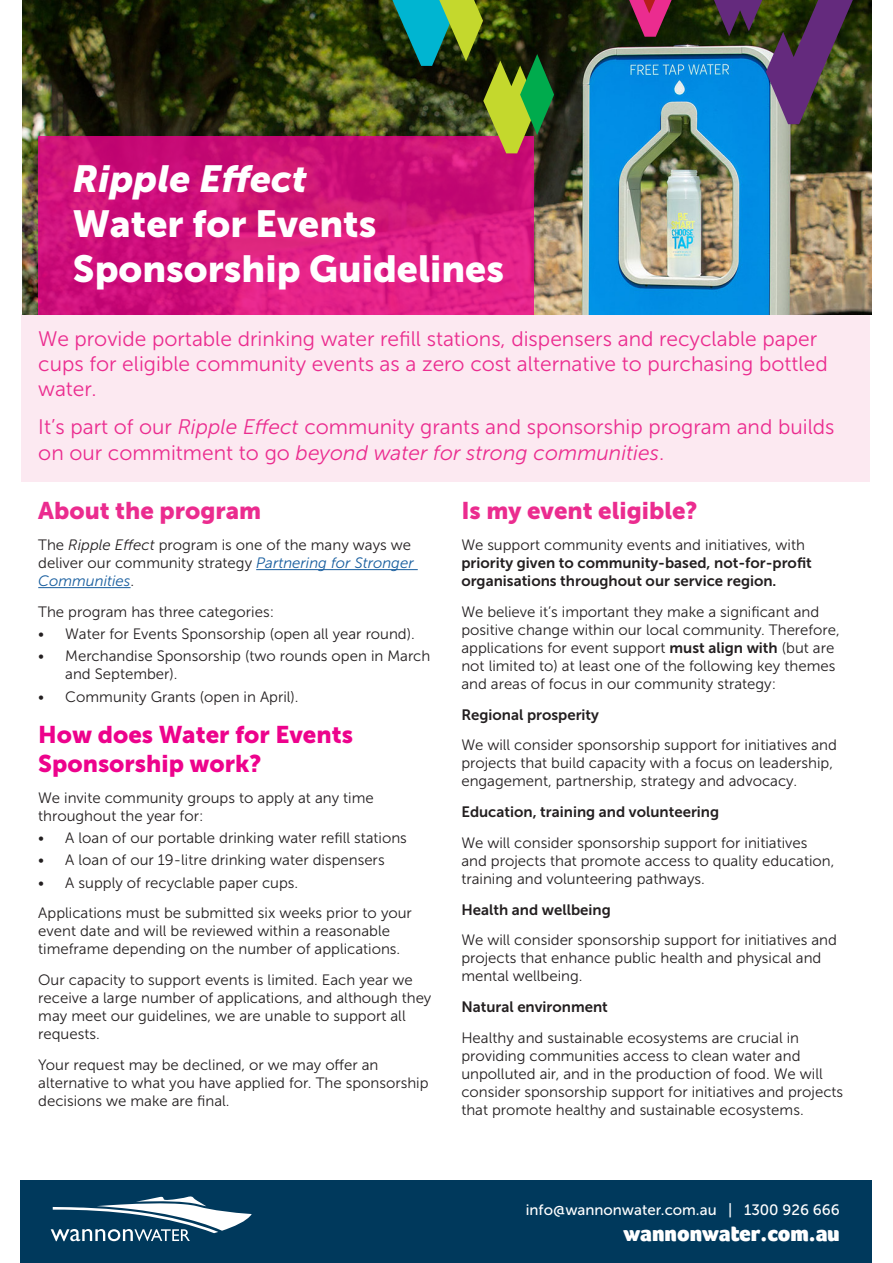
<style>
.page{position:relative;width:893px;height:1263px;background:#fff}
.page>*{position:absolute;margin:0;border:0;box-sizing:border-box;transform-origin:0 0}
.t1{font:37.5px/45px "Museo Sans 900";color:#fff}
.t2{font:italic 37.5px "Museo Sans 900";color:#fff}
.Sub-heading{font:24px/28.8px "Museo Sans 900";color:#ed028c}
.Sub-heading-2{font:24px "Museo Sans 900";color:#eb2c8f}
.t3{font:900 22.65px "Foco";color:#fff}
.t4{font:21px/25.2px "Museo Sans 300";color:#eb2c8f}
.t5{font:15px/18px "Museo Sans 300";color:#231f20}
.t6{font:15px/18px "Museo Sans 700";color:#231f20}
.t7{font:15px "Museo Sans 500";color:#fff}
.s1{font-style:italic}
.s2{font-style:italic;color:#175d9e}
.s3{font-family:"Museo Sans 300"}
.s4{font-family:"Museo Sans 700"}
</style>
<div class="page">
<div style="left:21px;top:315px;width:849px;height:167px;background:#fce9f1"></div>
<img style="left:22px;top:0;width:850px;height:315px">
<div style="left:20px;top:1181px;width:852px;height:82px;background:#00395c"></div>
<svg style="left:38px;top:136px;width:496px;height:179px;background:#d3157c"></svg>
<hr style="left:256px;top:569px;width:162px;height:1px;background:#175d9e">
<hr style="left:38px;top:587px;width:93px;height:1px;background:#175d9e">
<img style="left:714px;top:0;width:139px;height:124px">
<svg style="left:629px;top:0;width:43px;height:37px;background:#942553"></svg>
<svg style="left:392px;top:0;width:162px;height:153px;background:#495b32"></svg>
<svg style="left:51px;top:1196px;width:201px;height:45px"></svg>
<p class="t2" style="left:73px;top:158px;width:236px">Ripple Effect</p>
<p class="t1" style="left:73px;top:201px;width:433px">Water for Events<br>Sponsorship Guidelines</p>
<p class="t4" style="left:38px;top:326px;width:791px">We provide portable drinking water refill stations, dispensers and recyclable paper cups for eligible community events as a zero cost alternative to purchasing bottled water.</p>
<p class="t4" style="left:38px;top:415px;width:798px">It’s part of our <span class="s1">Ripple Effect</span> community grants and sponsorship program and builds on our commitment to go <span class="s1">beyond water for strong communities</span>.</p>
<p class="Sub-heading-2" style="left:38px;top:497px;width:225px">About the program</p>
<p class="t5" style="left:38px;top:536px;width:377px">The <span class="s1">Ripple Effect</span> program is one of the many ways we deliver our community strategy <span class="s2">Partnering for Stronger<br>Communities</span>.</p>
<p class="t5" style="left:38px;top:603px;width:237px">The program has three categories:</p>
<p class="t5" style="left:38px;top:625px;width:378px">• Water for Events Sponsorship (open all year round).</p>
<p class="t5" style="left:65px;top:647px;width:367px;text-indent:-27px">• Merchandise Sponsorship (two rounds open in March and September).</p>
<p class="t5" style="left:38px;top:688px;width:262px">• Community Grants (open in April).</p>
<p class="Sub-heading" style="left:38px;top:720px;width:316px">How does Water for Events<br>Sponsorship work?</p>
<p class="t5" style="left:38px;top:789px;width:337px">We invite community groups to apply at any time throughout the year for:</p>
<p class="t5" style="left:38px;top:829px;width:370px">• A loan of our portable drinking water refill stations</p>
<p class="t5" style="left:38px;top:851px;width:348px">• A loan of our 19-litre drinking water dispensers</p>
<p class="t5" style="left:38px;top:873px;width:262px">• A supply of recyclable paper cups.</p>
<p class="t5" style="left:38px;top:904px;width:375px">Applications must be submitted six weeks prior to your event date and will be reviewed within a reasonable timeframe depending on the number of applications.</p>
<p class="t5" style="left:38px;top:971px;width:395px">Our capacity to support events is limited. Each year we receive a large number of applications, and although they may meet our guidelines, we are unable to support all requests.</p>
<p class="t5" style="left:38px;top:1056px;width:392px">Your request may be declined, or we may offer an alternative to what you have applied for. The sponsorship decisions we make are final.</p>
<p class="Sub-heading-2" style="left:461px;top:497px;width:238px">Is my event eligible?</p>
<p class="t6" style="left:461px;top:536px;width:352px"><span class="s3">We support community events and initiatives, with </span>priority given to community-based, not-for-profit organisations throughout our service region.</p>
<p class="t5" style="left:461px;top:603px;width:380px">We believe it’s important they make a significant and positive change within our local community. Therefore, applications for event support <span class="s4">must align with</span> (but are not limited to) at least one of the following key themes and areas of focus in our community strategy:</p>
<p class="t6" style="left:461px;top:705px;width:139px">Regional prosperity</p>
<p class="t5" style="left:461px;top:736px;width:377px">We will consider sponsorship support for initiatives and projects that build capacity with a focus on leadership, engagement, partnership, strategy and advocacy.</p>
<p class="t6" style="left:461px;top:803px;width:259px">Education, training and volunteering</p>
<p class="t5" style="left:461px;top:834px;width:375px">We will consider sponsorship support for initiatives and projects that promote access to quality education, training and volunteering pathways.</p>
<p class="t6" style="left:461px;top:900px;width:151px">Health and wellbeing</p>
<p class="t5" style="left:461px;top:931px;width:377px">We will consider sponsorship support for initiatives and projects that enhance public health and physical and mental wellbeing.</p>
<p class="t6" style="left:461px;top:998px;width:148px">Natural environment</p>
<p class="t5" style="left:461px;top:1029px;width:383px">Healthy and sustainable ecosystems are crucial in providing communities access to clean water and unpolluted air, and in the production of food. We will consider sponsorship support for initiatives and projects that promote healthy and sustainable ecosystems.</p>
<p class="t7" style="left:526px;top:1201px;width:315px">info@wannonwater.com.au | 1300 926 666</p>
<p class="t3" style="left:623px;top:1218px;width:218px">wannonwater.com.au</p>
</div>
